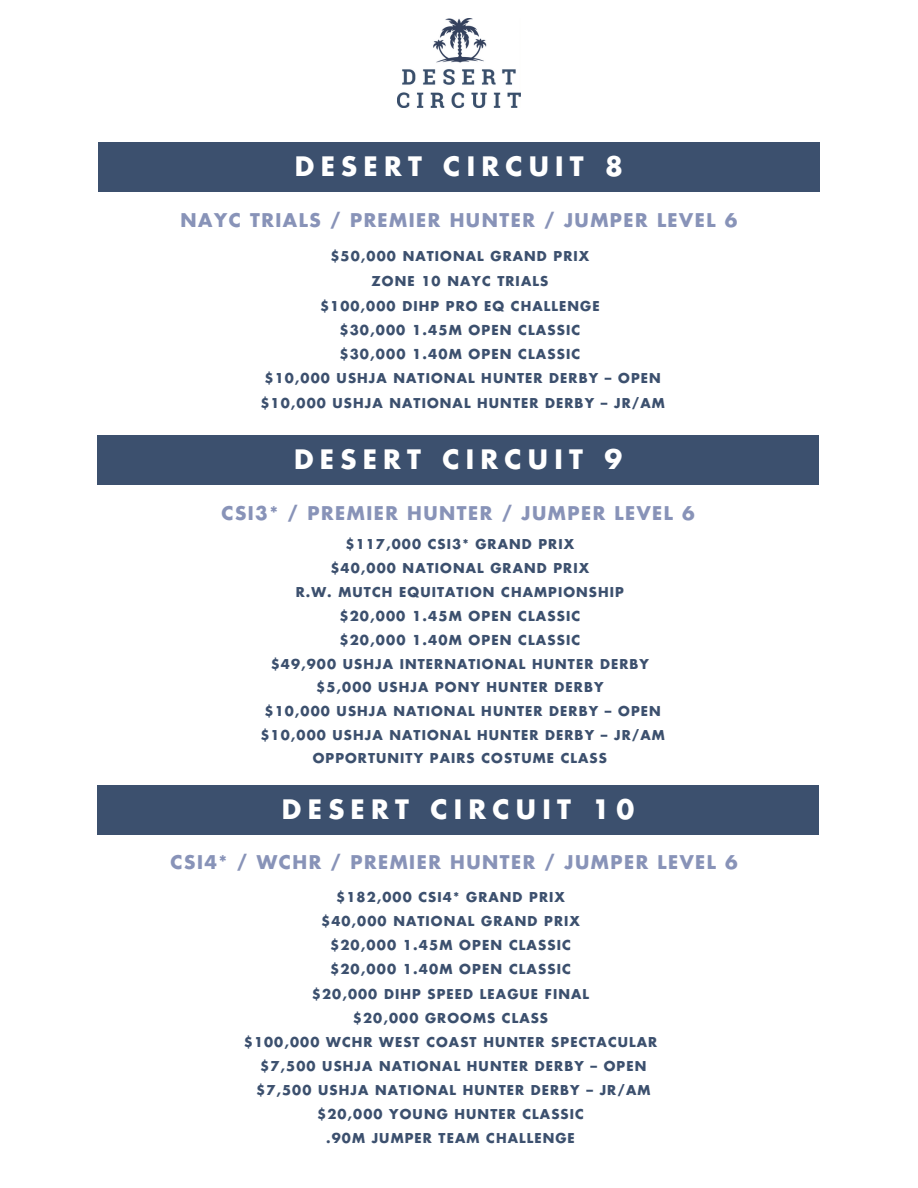
<style>
.page{position:relative;width:918px;height:1188px;background:#fff}
.page>*{position:absolute;margin:0;border:0;box-sizing:border-box;transform-origin:0 0}
.t1{font:700 26.1px "Futura";letter-spacing:.24em;color:#fff}
.t2{font:700 18.45px "Futura";letter-spacing:.08em;color:#8893b8}
.t3{font:700 13.35px "Futura";letter-spacing:.08em;color:#3c506e}
.t4{font:700 13.2px "Futura";letter-spacing:.08em;color:#3c506e}
</style>
<div class="page">
<div style="left:98px;top:143px;width:722px;height:49px;background:#3c506e"></div>
<img style="left:397px;top:19px;width:124px;height:89px">
<div style="left:97px;top:435px;width:722px;height:50px;background:#3c506e"></div>
<div style="left:97px;top:785px;width:722px;height:50px;background:#3c506e"></div>
<p class="t1" style="left:295px;top:149px;width:330px">DESERT CIRCUIT 8</p>
<h1 class="t2" style="left:181px;top:207px;width:558px">NAYC TRIALS / PREMIER HUNTER / JUMPER LEVEL 6</h1>
<p class="t4" style="left:330px;top:247px;width:260px">$50,000 NATIONAL GRAND PRIX</p>
<p class="t4" style="left:320px;top:297px;width:281px">$100,000 DIHP PRO EQ CHALLENGE</p>
<p class="t4" style="left:372px;top:272px;width:178px">ZONE 10 NAYC TRIALS</p>
<p class="t3" style="left:339px;top:321px;width:242px">$30,000 1.45M OPEN CLASSIC</p>
<p class="t3" style="left:339px;top:345px;width:242px">$30,000 1.40M OPEN CLASSIC</p>
<p class="t4" style="left:265px;top:369px;width:398px">$10,000 USHJA NATIONAL HUNTER DERBY – OPEN</p>
<p class="t4" style="left:260px;top:394px;width:406px">$10,000 USHJA NATIONAL HUNTER DERBY – JR/AM</p>
<p class="t1" style="left:294px;top:441px;width:330px">DESERT CIRCUIT 9</p>
<p class="t2" style="left:221px;top:500px;width:475px">CSI3* / PREMIER HUNTER / JUMPER LEVEL 6</p>
<p class="t4" style="left:346px;top:535px;width:230px">$117,000 CSI3* GRAND PRIX</p>
<h2 class="t4" style="left:331px;top:559px;width:260px">$40,000 NATIONAL GRAND PRIX</h2>
<h1 class="t4" style="left:296px;top:583px;width:330px">R.W. MUTCH EQUITATION CHAMPIONSHIP</h1>
<p class="t3" style="left:339px;top:607px;width:242px">$20,000 1.45M OPEN CLASSIC</p>
<p class="t3" style="left:339px;top:631px;width:242px">$20,000 1.40M OPEN CLASSIC</p>
<p class="t4" style="left:271px;top:655px;width:380px">$49,900 USHJA INTERNATIONAL HUNTER DERBY</p>
<p class="t4" style="left:265px;top:702px;width:398px">$10,000 USHJA NATIONAL HUNTER DERBY – OPEN</p>
<p class="t4" style="left:260px;top:726px;width:406px">$10,000 USHJA NATIONAL HUNTER DERBY – JR/AM</p>
<p class="t4" style="left:316px;top:678px;width:289px">$5,000 USHJA PONY HUNTER DERBY</p>
<p class="t4" style="left:313px;top:749px;width:296px">OPPORTUNITY PAIRS COSTUME CLASS</p>
<p class="t1" style="left:282px;top:791px;width:354px">DESERT CIRCUIT 10</p>
<p class="t2" style="left:171px;top:849px;width:569px">CSI4* / WCHR / PREMIER HUNTER / JUMPER LEVEL 6</p>
<p class="t4" style="left:336px;top:887px;width:230px">$182,000 CSI4* GRAND PRIX</p>
<p class="t4" style="left:321px;top:911px;width:260px">$40,000 NATIONAL GRAND PRIX</p>
<p class="t3" style="left:330px;top:935px;width:242px">$20,000 1.45M OPEN CLASSIC</p>
<p class="t3" style="left:330px;top:960px;width:242px">$20,000 1.40M OPEN CLASSIC</p>
<p class="t4" style="left:312px;top:984px;width:279px">$20,000 DIHP SPEED LEAGUE FINAL</p>
<p class="t4" style="left:353px;top:1009px;width:197px">$20,000 GROOMS CLASS</p>
<h1 class="t4" style="left:260px;top:1057px;width:388px">$7,500 USHJA NATIONAL HUNTER DERBY – OPEN</h1>
<h2 class="t4" style="left:256px;top:1081px;width:396px">$7,500 USHJA NATIONAL HUNTER DERBY – JR/AM</h2>
<p class="t4" style="left:244px;top:1033px;width:415px">$100,000 WCHR WEST COAST HUNTER SPECTACULAR</p>
<p class="t4" style="left:317px;top:1105px;width:268px">$20,000 YOUNG HUNTER CLASSIC</p>
<p class="t4" style="left:326px;top:1129px;width:250px">.90M JUMPER TEAM CHALLENGE</p>
</div>
